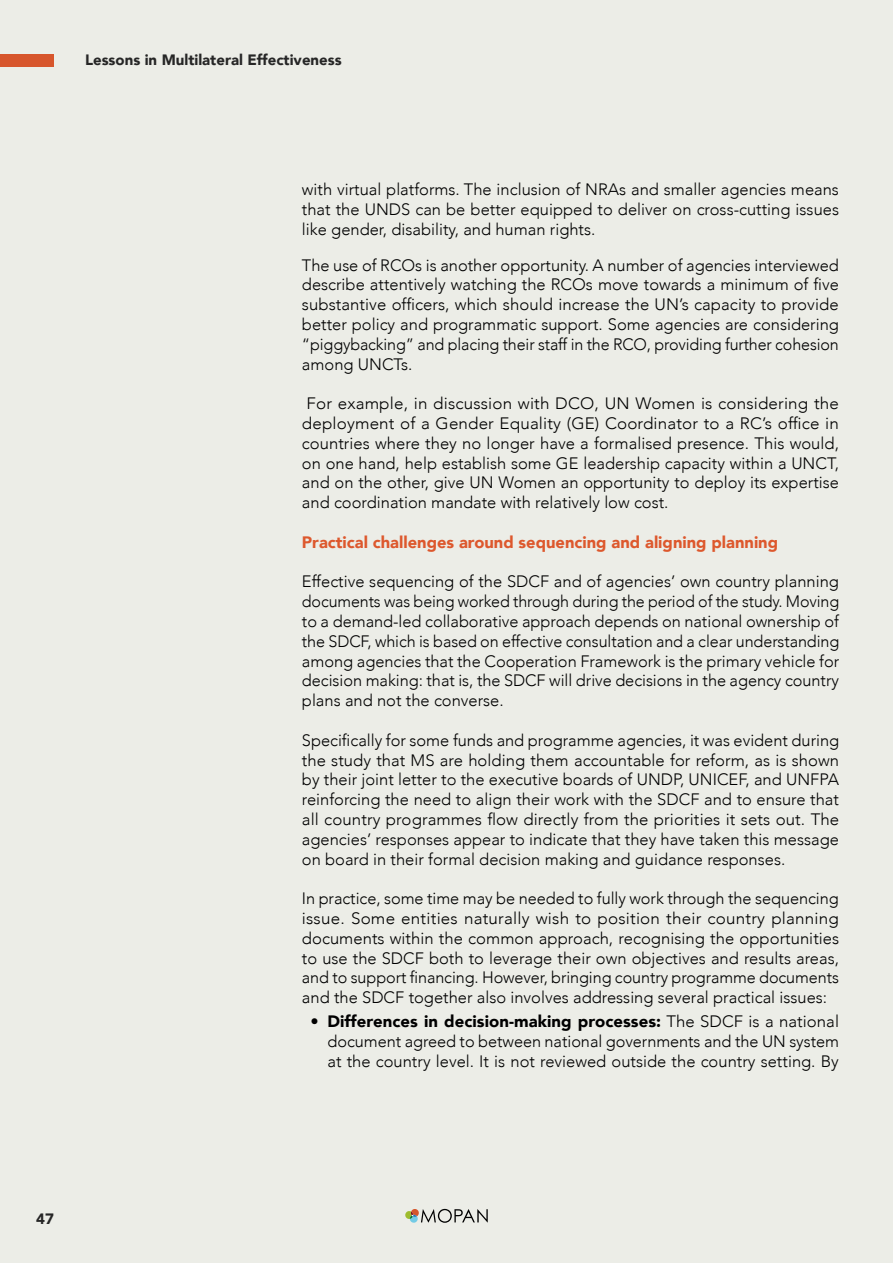
<style>
.page{position:relative;width:893px;height:1263px;background:#ecede7}
.page>*{position:absolute;margin:0;border:0;box-sizing:border-box;transform-origin:0 0}
.Body_Copy_Black{font:300 16.5px/19.8px "Avenir";color:#000;text-align:justify}
.Body_Copy_medium_ora{font:900 16.5px "Avenir";color:#dd582d}
.t1{font:900 15px "Avenir";color:#262626}
.s1{font-weight:900}
</style>
<div class="page">
<svg style="left:405px;top:1209px;width:83px;height:14px"></svg>
<div style="left:0;top:54px;width:54px;height:12px;background:#d7562c"></div>
<p class="t1" style="left:85px;top:47px;width:258px">Lessons in Multilateral Effectiveness</p>
<p class="Body_Copy_Black" style="left:302px;top:179px;width:539px">with virtual platforms. The inclusion of NRAs and smaller agencies means that the UNDS can be better equipped to deliver on cross-cutting issues like gender, disability, and human rights.</p>
<p class="Body_Copy_Black" style="left:302px;top:255px;width:539px">The use of RCOs is another opportunity. A number of agencies interviewed describe attentively watching the RCOs move towards a minimum of five substantive officers, which should increase the UN’s capacity to provide better policy and programmatic support. Some agencies are considering “piggybacking” and placing their staff in the RCO, providing further cohesion among UNCTs.</p>
<p class="Body_Copy_Black" style="left:302px;top:394px;width:539px">For example, in discussion with DCO, UN Women is considering the deployment of a Gender Equality (GE) Coordinator to a RC’s office in countries where they no longer have a formalised presence. This would, on one hand, help establish some GE leadership capacity within a UNCT, and on the other, give UN Women an opportunity to deploy its expertise and coordination mandate with relatively low cost.</p>
<p class="Body_Copy_medium_ora" style="left:302px;top:528px;width:478px">Practical challenges around sequencing and aligning planning</p>
<p class="Body_Copy_Black" style="left:302px;top:572px;width:539px">Effective sequencing of the SDCF and of agencies’ own country planning documents was being worked through during the period of the study. Moving to a demand-led collaborative approach depends on national ownership of the SDCF, which is based on effective consultation and a clear understanding among agencies that the Cooperation Framework is the primary vehicle for decision making: that is, the SDCF will drive decisions in the agency country plans and not the converse.</p>
<p class="Body_Copy_Black" style="left:302px;top:730px;width:539px">Specifically for some funds and programme agencies, it was evident during the study that MS are holding them accountable for reform, as is shown by their joint letter to the executive boards of UNDP, UNICEF, and UNFPA reinforcing the need to align their work with the SDCF and to ensure that all country programmes flow directly from the priorities it sets out. The agencies’ responses appear to indicate that they have taken this message on board in their formal decision making and guidance responses.</p>
<p class="Body_Copy_Black" style="left:302px;top:889px;width:539px">In practice, some time may be needed to fully work through the sequencing issue. Some entities naturally wish to position their country planning documents within the common approach, recognising the opportunities to use the SDCF both to leverage their own objectives and results areas, and to support financing. However, bringing country programme documents and the SDCF together also involves addressing several practical issues:</p>
<p class="Body_Copy_Black" style="left:327px;top:1012px;width:513px;text-indent:-17px">• <span class="s1">Differences in decision-making processes:</span> The SDCF is a national document agreed to between national governments and the UN system at the country level. It is not reviewed outside the country setting. By</p>
<p class="t1" style="left:36px;top:1206px;width:19px">47</p>
</div>
